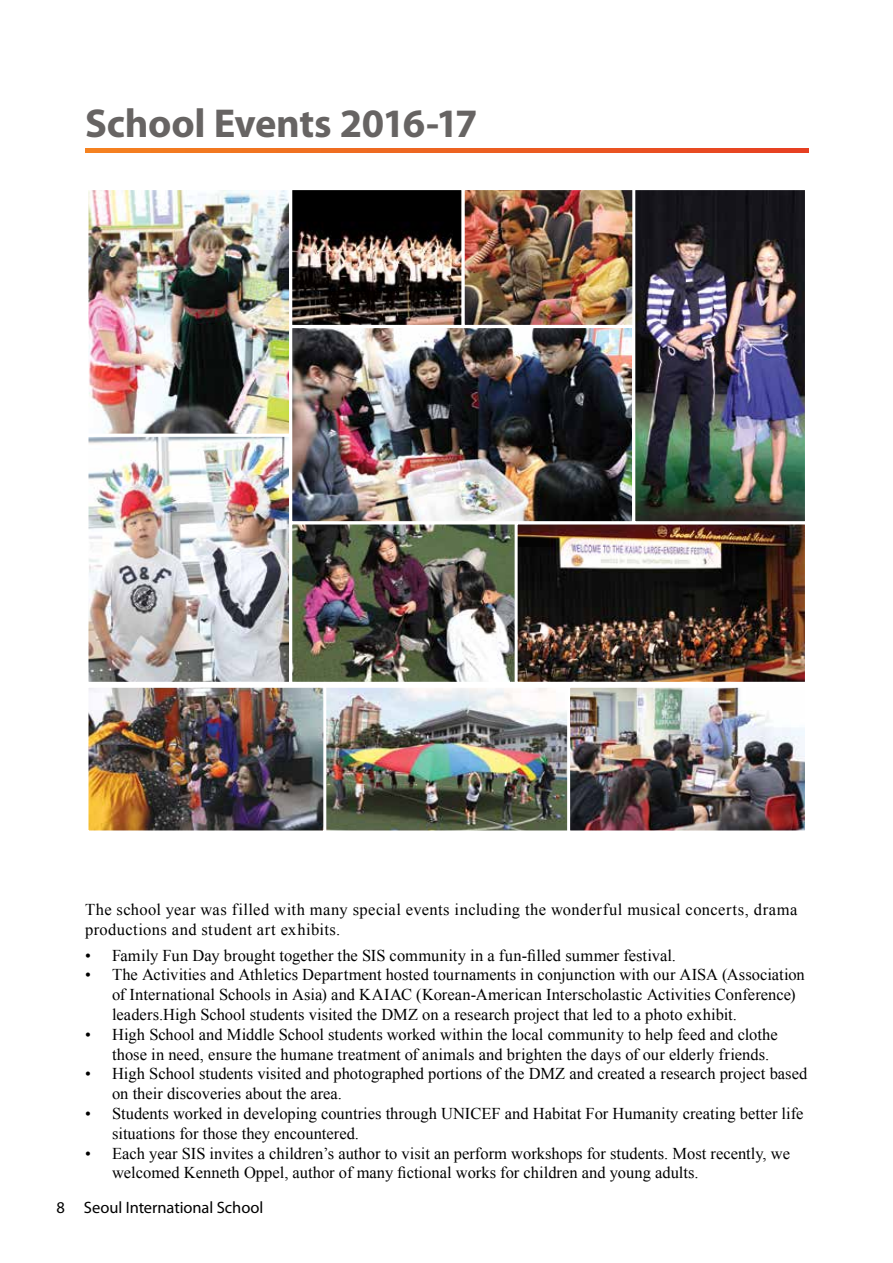
<style>
.page{position:relative;width:893px;height:1263px;background:#fff}
.page>*{position:absolute;margin:0;border:0;box-sizing:border-box;transform-origin:0 0}
.t1{font:700 40.5px "Myriad Pro";letter-spacing:-.01em;color:#676463}
.t2{font:16.5px/19.8px "Times New Roman";color:#000}
.t3{font:16.5px/19.8px "Times New Roman";letter-spacing:.025em;color:#000}
.t4{font:16.5px "Myriad Pro";letter-spacing:-.005em;color:#000}
</style>
<div class="page">
<img style="left:326px;top:689px;width:241px;height:140px">
<div style="left:314px;top:685px;width:267px;height:148px;border:3px solid #fff"></div>
<svg style="left:85px;top:149px;width:723px;height:4px;background:#ed6220"></svg>
<img style="left:89px;top:191px;width:199px;height:242px">
<div style="left:85px;top:187px;width:207px;height:250px;border:3px solid #fff"></div>
<img style="left:89px;top:438px;width:199px;height:243px">
<div style="left:85px;top:434px;width:207px;height:251px;border:3px solid #fff"></div>
<img style="left:293px;top:191px;width:167px;height:133px">
<div style="left:289px;top:187px;width:175px;height:141px;border:3px solid #fff"></div>
<img style="left:466px;top:191px;width:166px;height:133px">
<div style="left:462px;top:187px;width:176px;height:141px;border:3px solid #fff"></div>
<img style="left:293px;top:329px;width:338px;height:191px">
<div style="left:289px;top:325px;width:346px;height:199px;border:3px solid #fff"></div>
<img style="left:89px;top:689px;width:233px;height:140px">
<div style="left:85px;top:685px;width:241px;height:148px;border:3px solid #fff"></div>
<img style="left:571px;top:689px;width:233px;height:140px">
<div style="left:567px;top:685px;width:241px;height:148px;border:3px solid #fff"></div>
<img style="left:293px;top:525px;width:222px;height:156px">
<div style="left:289px;top:521px;width:233px;height:164px;border:3px solid #fff"></div>
<img style="left:636px;top:191px;width:168px;height:329px">
<div style="left:632px;top:187px;width:176px;height:337px;border:3px solid #fff"></div>
<img style="left:519px;top:525px;width:285px;height:156px">
<div style="left:515px;top:521px;width:293px;height:164px;border:3px solid #fff"></div>
<h1 class="t1" style="left:85px;top:97px;width:394px">School Events 2016-17</h1>
<p class="t3" style="left:85px;top:899px;width:714px">The school year was filled with many special events including the wonderful musical concerts, drama productions and student art exhibits.</p>
<p class="t2" style="left:85px;top:945px;width:592px">• Family Fun Day brought together the SIS community in a fun-filled summer festival.</p>
<p class="t2" style="left:112px;top:965px;width:694px;text-indent:-27px">• The Activities and Athletics Department hosted tournaments in conjunction with our AISA (Association of International Schools in Asia) and KAIAC (Korean-American Interscholastic Activities Conference) leaders.High School students visited the DMZ on a research project that led to a photo exhibit.</p>
<p class="t2" style="left:112px;top:1024px;width:667px;text-indent:-27px">• High School and Middle School students worked within the local community to help feed and clothe those in need, ensure the humane treatment of animals and brighten the days of our elderly friends.</p>
<p class="t2" style="left:112px;top:1064px;width:697px;text-indent:-27px">• High School students visited and photographed portions of the DMZ and created a research project based on their discoveries about the area.</p>
<p class="t2" style="left:112px;top:1103px;width:693px;text-indent:-27px">• Students worked in developing countries through UNICEF and Habitat For Humanity creating better life situations for those they encountered.</p>
<p class="t2" style="left:112px;top:1143px;width:680px;text-indent:-27px">• Each year SIS invites a children’s author to visit an perform workshops for students. Most recently, we welcomed Kenneth Oppel, author of many fictional works for children and young adults.</p>
<p class="t4" style="left:56px;top:1197px;width:209px">8 Seoul International School</p>
</div>
